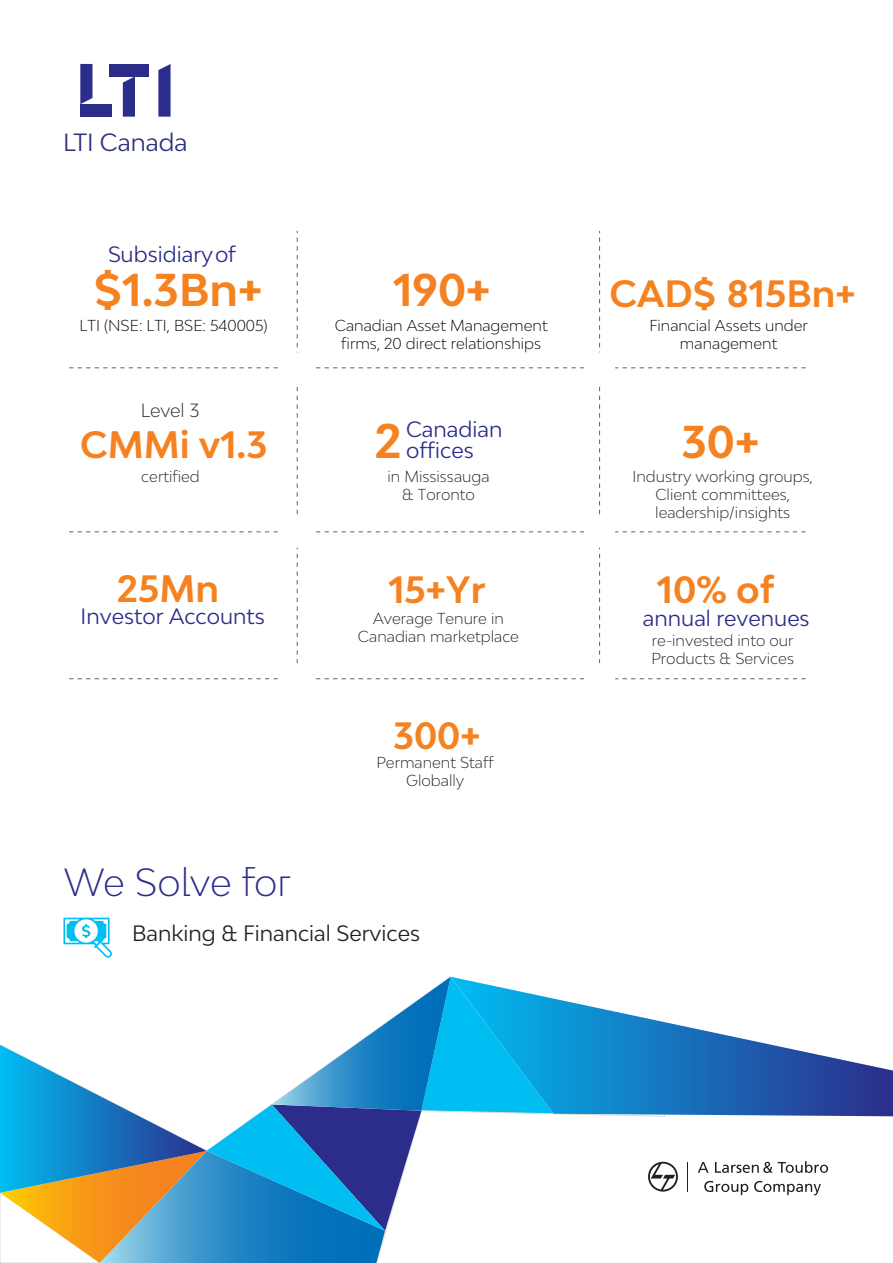
<style>
.page{position:relative;width:893px;height:1263px;background:#fff}
.page>*{position:absolute;margin:0;border:0;box-sizing:border-box;transform-origin:0 0}
.t1{font:700 46.05px "Bw Modelica";color:#f58220}
.t2{font:700 43.5px "Bw Modelica";color:#f58220}
.t3{font:300 37.05px "Bw Modelica LTI";letter-spacing:-.01em;color:#2c2d8b}
.t4{font:700 36px "Bw Modelica";color:#f58220}
.t5{font:23.55px "Bw Modelica";color:#2a2e7d}
.t6{font:21px/21px "Bw Modelica";color:#2c2d8b}
.t7{font:21px "Bw Modelica";color:#231f20}
.t8{font:300 18px "Bw Modelica";letter-spacing:-.01em;color:#231f20}
.t9{font:300 15px/18px "Bw Modelica";color:#231f20;text-align:center}
.t10{font:300 15px/18px "Bw Modelica";color:#000;text-align:center}
</style>
<div class="page">
<svg style="left:80px;top:64px;width:12px;height:40px"></svg>
<div style="left:80px;top:104px;width:32px;height:13px;background:#2c2d8b"></div>
<div style="left:109px;top:64px;width:39px;height:12px;background:#2c2d8b"></div>
<svg style="left:123px;top:76px;width:12px;height:41px"></svg>
<svg style="left:158px;top:64px;width:13px;height:53px"></svg>
<svg style="left:665px;top:1162px;width:13px;height:29px"></svg>
<svg style="left:698px;top:1162px;width:11px;height:11px"></svg>
<svg style="left:715px;top:1161px;width:113px;height:12px"></svg>
<svg style="left:704px;top:1181px;width:44px;height:14px"></svg>
<svg style="left:754px;top:1181px;width:67px;height:14px"></svg>
<svg style="left:687px;top:1162px;width:1px;height:29px"></svg>
<svg style="left:0;top:977px;width:451px;height:286px"></svg>
<svg style="left:451px;top:977px;width:442px;height:139px"></svg>
<svg style="left:69px;top:231px;width:737px;height:448px"></svg>
<div style="left:282px;top:663px;width:31px;height:32px;background:#fff;border-radius:50%"></div>
<div style="left:584px;top:663px;width:31px;height:32px;background:#fff;border-radius:50%"></div>
<svg style="left:63px;top:918px;width:49px;height:40px"></svg>
<h3 class="t5" style="left:63px;top:127px;width:126px">LTI Canada</h3>
<h3 class="t6" style="left:108px;top:243px;width:129px">Subsidiaryof</h3>
<h2 class="t2" style="left:94px;top:261px;width:170px">$1.3Bn+</h2>
<h2 class="t2" style="left:393px;top:261px;width:99px">190+</h2>
<h3 class="t4" style="left:609px;top:270px;width:248px">CAD$ 815Bn+</h3>
<p class="t10" style="left:80px;top:316px;width:190px">LTI (NSE: LTI, BSE: 540005)</p>
<p class="t8" style="left:141px;top:398px;width:60px">Level 3</p>
<h3 class="t4" style="left:80px;top:421px;width:189px">CMMi v1.3</h3>
<p class="t9" style="left:141px;top:467px;width:60px">certified</p>
<p class="t10" style="left:335px;top:316px;width:214px">Canadian Asset Management firms, 20 direct relationships</p>
<p class="t10" style="left:649px;top:316px;width:160px">Financial Assets under management</p>
<h1 class="t1" style="left:375px;top:411px;width:29px">2</h1>
<h3 class="t6" style="left:406px;top:418px;width:98px">Canadian offices</h3>
<p class="t9" style="left:388px;top:467px;width:103px">in Mississauga &amp; Toronto</p>
<h2 class="t2" style="left:682px;top:413px;width:79px">30+</h2>
<p class="t9" style="left:632px;top:467px;width:182px">Industry working groups,<br>Client committees, leadership/insights</p>
<h3 class="t4" style="left:117px;top:565px;width:104px">25Mn</h3>
<h3 class="t4" style="left:388px;top:566px;width:99px">15+Yr</h3>
<h3 class="t4" style="left:657px;top:566px;width:119px">10% of</h3>
<h3 class="t6" style="left:643px;top:607px;width:168px">annual revenues</h3>
<h3 class="t6" style="left:81px;top:605px;width:186px">Investor Accounts</h3>
<p class="t9" style="left:358px;top:609px;width:163px">Average Tenure in<br>Canadian marketplace</p>
<p class="t9" style="left:651px;top:631px;width:144px;text-align:left">re-invested into our<br>Products &amp; Services</p>
<h3 class="t4" style="left:393px;top:712px;width:89px">300+</h3>
<h3 class="t3" style="left:64px;top:858px;width:228px">We Solve for</h3>
<p class="t9" style="left:376px;top:753px;width:119px">Permanent Staff<br>Globally</p>
<h3 class="t7" style="left:132px;top:920px;width:289px">Banking &amp; Financial Services</h3>
</div>
